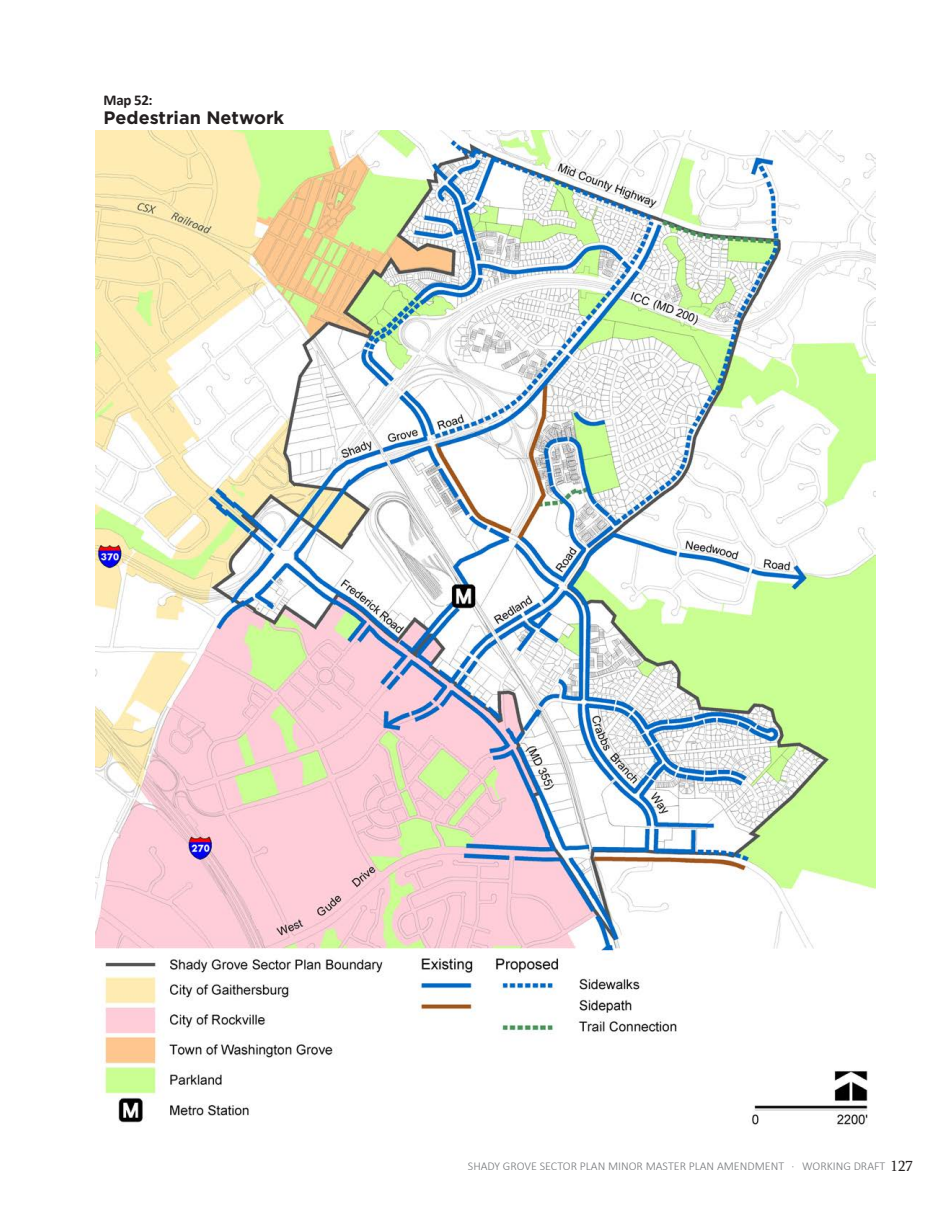
<style>
.page{position:relative;width:945px;height:1215px;background:#fff}
.page>*{position:absolute;margin:0;border:0;box-sizing:border-box;transform-origin:0 0}
.Figure_Header{font:700 18px "Gotham";color:#231f20}
.Figure_Header-2{font:700 15px "Calibri";color:#231f20}
.t1{font:300 12px "Calibri";color:#76787b}
.s1{font-family:"Sylfaen";font-weight:400;font-size:6px}
.s2{font-family:"Sylfaen";font-weight:400;font-size:15px;color:#231f20}
</style>
<div class="page">
<img style="left:96px;top:131px;width:780px;height:995px">
<p class="Figure_Header-2" style="left:104px;top:89px;width:51px">Map 52:</p>
<p class="Figure_Header" style="left:104px;top:108px;width:182px">Pedestrian Network</p>
<p class="t1" style="left:468px;top:1159px;width:447px">SHADY GROVE SECTOR PLAN MINOR MASTER PLAN AMENDMENT <span class="s1">•</span> WORKING DRAFT <span class="s2">127</span></p>
</div>
